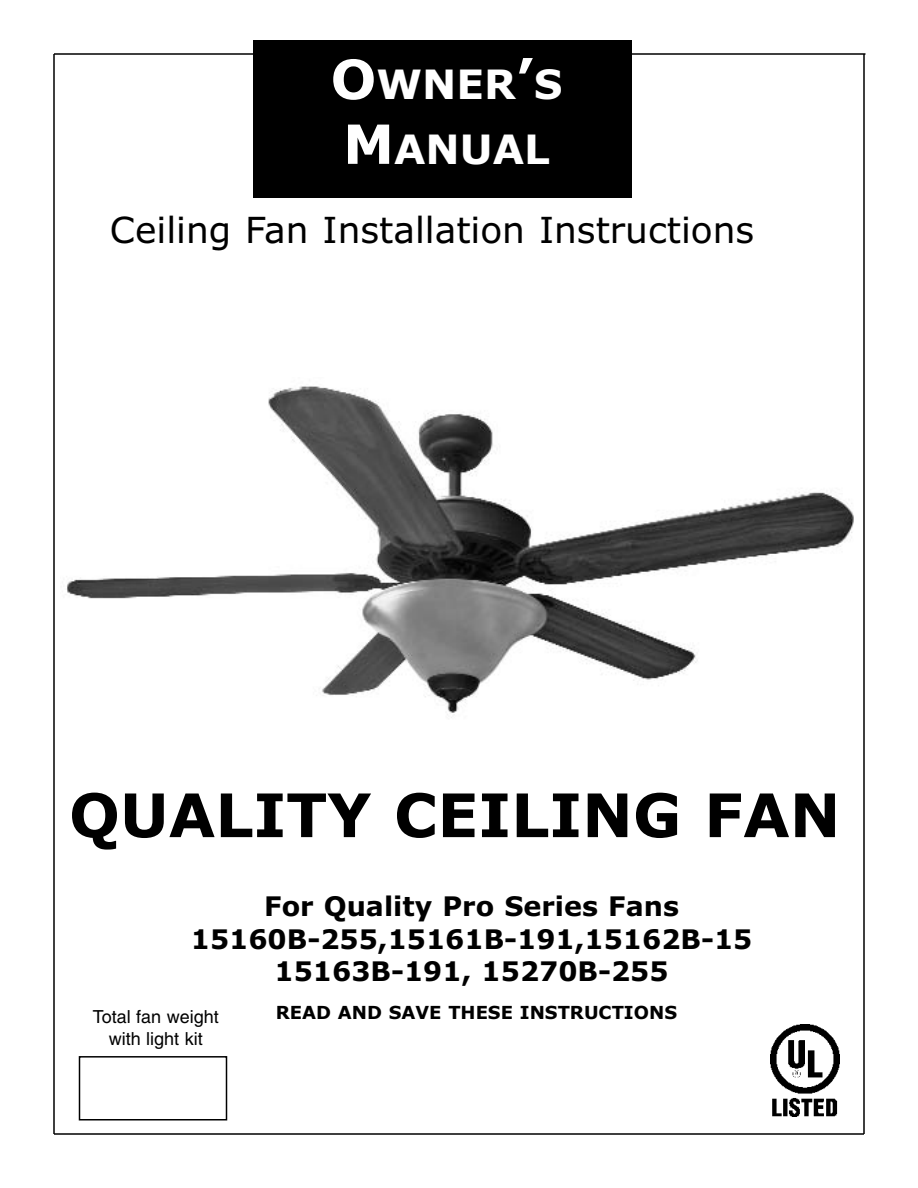
<style>
.page{position:relative;width:918px;height:1188px;background:#fff}
.page>*{position:absolute;margin:0;border:0;box-sizing:border-box;transform-origin:0 0}
.t1{font:700 60px "Verdana";color:#000}
.t2{font:700 40.5px/64.8px "Verdana";color:#fff;text-align:center}
.t3{font:36px "Verdana";color:#000}
.t4{font:700 27px/32.4px "Verdana";color:#000;text-align:center}
.t5{font:700 18px "Verdana";color:#000}
.t6{font:18px "Helvetica";color:#000}
.s1{font-size:54px}
</style>
<div class="page">
<hr style="left:54px;top:53px;width:812px;height:2px;background:#000">
<hr style="left:53px;top:54px;width:2px;height:1080px;background:#000">
<hr style="left:54px;top:1133px;width:810px;height:2px;background:#000">
<hr style="left:863px;top:54px;width:2px;height:1080px;background:#000">
<div style="left:253px;top:40px;width:378px;height:158px;background:#000"></div>
<img style="left:67px;top:386px;width:787px;height:332px">
<img style="left:770px;top:1024px;width:69px;height:92px">
<div style="left:79px;top:1056px;width:148px;height:64px;border:2px solid #000"></div>
<h2 class="t2" style="left:331px;top:53px;width:233px"><span class="s1">O</span>WNER<span class="s1">’</span>S<br><span class="s1">M</span>ANUAL</h2>
<h3 class="t3" style="left:110px;top:209px;width:646px">Ceiling Fan Installation Instructions</h3>
<h1 class="t1" style="left:69px;top:781px;width:773px">QUALITY CEILING FAN</h1>
<p class="t4" style="left:191px;top:891px;width:563px">For Quality Pro Series Fans<br>15160B-255,15161B-191,15162B-15<br>15163B-191, 15270B-255</p>
<p class="t6" style="left:93px;top:1011px;width:128px">Total fan weight</p>
<p class="t5" style="left:276px;top:1002px;width:403px">READ AND SAVE THESE INSTRUCTIONS</p>
<p class="t6" style="left:109px;top:1032px;width:96px">with light kit</p>
</div>
